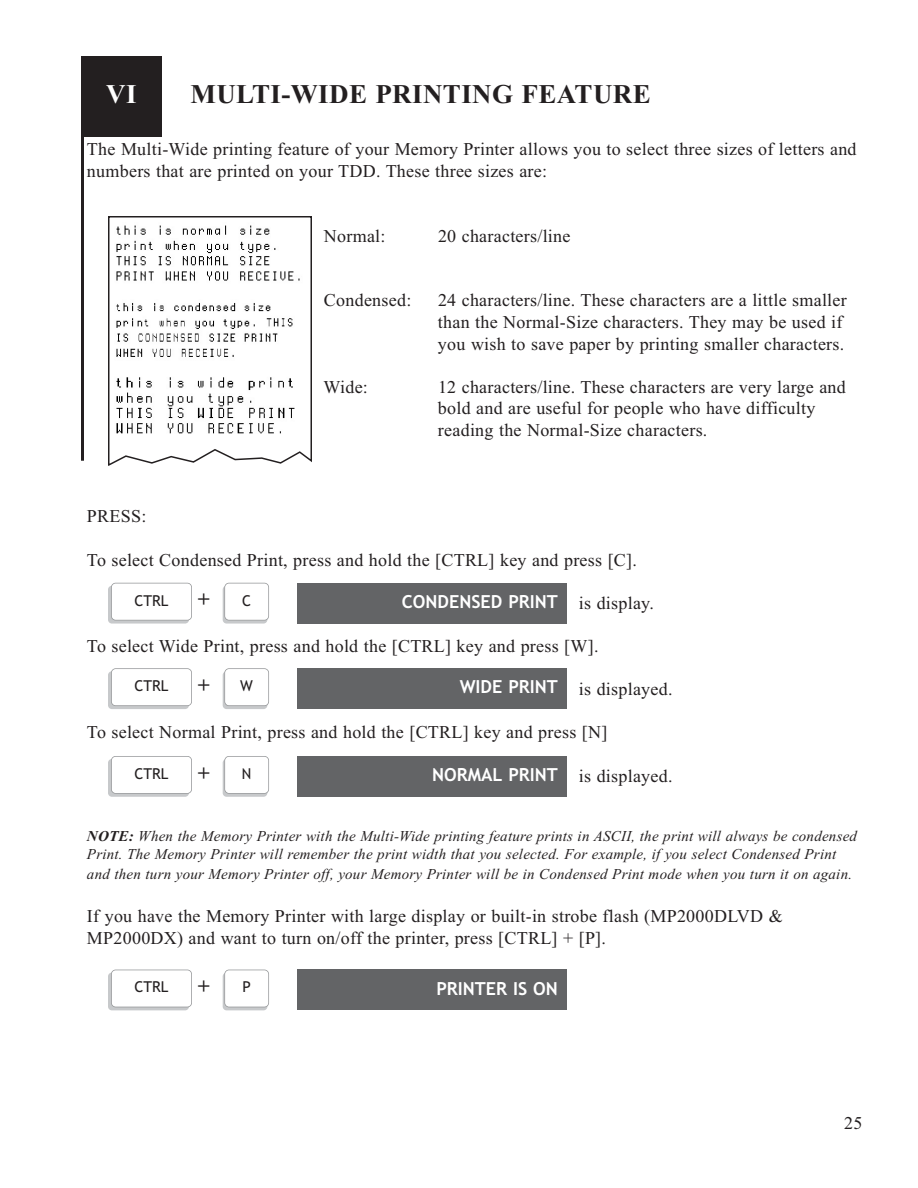
<style>
.page{position:relative;width:918px;height:1188px;background:#fff}
.page>*{position:absolute;margin:0;border:0;box-sizing:border-box;transform-origin:0 0}
.t1{font:700 27px "Times New Roman";letter-spacing:.015em;color:#231f20}
.t2{font:700 27px "Times New Roman";color:#fff}
.t3{font:700 21px "Times New Roman";color:#231f20}
.t4{font:18px/21.6px "Times New Roman";letter-spacing:.015em;color:#231f20}
.t5{font:700 18px "Trebuchet MS";color:#fff}
.t6{font:italic 15px/18px "Times New Roman";letter-spacing:.015em;color:#231f20}
.t7{font:15px "Trebuchet MS";color:#231f20}
.s1{font-weight:700}
</style>
<div class="page">
<div style="left:81px;top:56px;width:81px;height:81px;background:#231f20"></div>
<hr style="left:81px;top:83px;width:3px;height:378px;background:#231f20">
<svg style="left:108px;top:216px;width:204px;height:250px"></svg>
<div style="left:108px;top:586px;width:81px;height:38px;background:#c7c9cb;border-radius:4px"></div>
<div style="left:111px;top:583px;width:81px;height:37px;background:#fff;border-radius:4px"></div>
<div style="left:111px;top:583px;width:81px;height:38px;border:2px solid #949698;border-radius:5px"></div>
<div style="left:223px;top:586px;width:44px;height:38px;background:#c7c9cb;border-radius:4px"></div>
<div style="left:225px;top:583px;width:44px;height:37px;background:#fff;border-radius:4px"></div>
<div style="left:224px;top:583px;width:45px;height:38px;border:2px solid #949698;border-radius:5px"></div>
<div style="left:297px;top:583px;width:270px;height:41px;background:#636466"></div>
<div style="left:108px;top:671px;width:81px;height:38px;background:#c7c9cb;border-radius:4px"></div>
<div style="left:111px;top:669px;width:81px;height:37px;background:#fff;border-radius:4px"></div>
<div style="left:111px;top:668px;width:81px;height:38px;border:2px solid #949698;border-radius:5px"></div>
<div style="left:223px;top:671px;width:44px;height:38px;background:#c7c9cb;border-radius:4px"></div>
<div style="left:225px;top:669px;width:44px;height:37px;background:#fff;border-radius:4px"></div>
<div style="left:224px;top:668px;width:45px;height:38px;border:2px solid #949698;border-radius:5px"></div>
<div style="left:297px;top:668px;width:270px;height:41px;background:#636466"></div>
<div style="left:108px;top:759px;width:81px;height:38px;background:#c7c9cb;border-radius:4px"></div>
<div style="left:111px;top:756px;width:81px;height:37px;background:#fff;border-radius:4px"></div>
<div style="left:111px;top:756px;width:81px;height:38px;border:2px solid #949698;border-radius:5px"></div>
<div style="left:223px;top:759px;width:44px;height:38px;background:#c7c9cb;border-radius:4px"></div>
<div style="left:225px;top:756px;width:44px;height:37px;background:#fff;border-radius:4px"></div>
<div style="left:224px;top:756px;width:45px;height:38px;border:2px solid #949698;border-radius:5px"></div>
<div style="left:297px;top:756px;width:270px;height:41px;background:#636466"></div>
<svg style="left:108px;top:973px;width:81px;height:37px"></svg>
<div style="left:111px;top:970px;width:81px;height:37px;background:#fff;border-radius:4px"></div>
<div style="left:111px;top:970px;width:81px;height:37px;border:2px solid #949698;border-radius:5px"></div>
<svg style="left:223px;top:973px;width:44px;height:37px"></svg>
<div style="left:225px;top:970px;width:44px;height:37px;background:#fff;border-radius:4px"></div>
<div style="left:224px;top:970px;width:45px;height:37px;border:2px solid #949698;border-radius:5px"></div>
<div style="left:297px;top:970px;width:270px;height:40px;background:#636466"></div>
<img style="left:115px;top:223px;width:189px;height:220px">
<h1 class="t2" style="left:106px;top:85px;width:32px">VI</h1>
<h1 class="t1" style="left:190px;top:85px;width:462px">MULTI-WIDE PRINTING FEATURE</h1>
<p class="t4" style="left:87px;top:140px;width:771px">The Multi-Wide printing feature of your Memory Printer allows you to select three sizes of letters and numbers that are printed on your TDD. These three sizes are:</p>
<p class="t4" style="left:324px;top:226px;width:63px">Normal:</p>
<p class="t4" style="left:438px;top:226px;width:134px">20 characters/line</p>
<p class="t4" style="left:324px;top:291px;width:89px">Condensed:</p>
<p class="t4" style="left:438px;top:291px;width:410px">24 characters/line. These characters are a little smaller than the Normal-Size characters. They may be used if you wish to save paper by printing smaller characters.</p>
<p class="t4" style="left:324px;top:378px;width:46px">Wide:</p>
<p class="t4" style="left:438px;top:378px;width:409px">12 characters/line. These characters are very large and bold and are useful for people who have difficulty reading the Normal-Size characters.</p>
<p class="t4" style="left:87px;top:507px;width:61px">PRESS:</p>
<p class="t4" style="left:87px;top:550px;width:551px">To select Condensed Print, press and hold the [CTRL] key and press [C].</p>
<p class="t4" style="left:579px;top:594px;width:76px">is display.</p>
<p class="t4" style="left:87px;top:637px;width:513px">To select Wide Print, press and hold the [CTRL] key and press [W].</p>
<p class="t4" style="left:579px;top:680px;width:95px">is displayed.</p>
<p class="t4" style="left:87px;top:723px;width:522px">To select Normal Print, press and hold the [CTRL] key and press [N]</p>
<p class="t4" style="left:579px;top:766px;width:95px">is displayed.</p>
<p class="t7" style="left:134px;top:595px;width:36px">CTRL</p>
<p class="t3" style="left:198px;top:592px;width:13px">+</p>
<p class="t7" style="left:242px;top:595px;width:10px">C</p>
<p class="t5" style="left:402px;top:595px;width:158px">CONDENSED PRINT</p>
<p class="t7" style="left:134px;top:680px;width:36px">CTRL</p>
<p class="t3" style="left:198px;top:678px;width:13px">+</p>
<p class="t7" style="left:240px;top:680px;width:14px">W</p>
<p class="t5" style="left:460px;top:680px;width:100px">WIDE PRINT</p>
<p class="t7" style="left:134px;top:768px;width:36px">CTRL</p>
<p class="t3" style="left:198px;top:766px;width:13px">+</p>
<p class="t7" style="left:242px;top:768px;width:11px">N</p>
<p class="t5" style="left:432px;top:768px;width:127px">NORMAL PRINT</p>
<p class="t6" style="left:87px;top:828px;width:772px"><span class="s1">NOTE:</span> When the Memory Printer with the Multi-Wide printing feature prints in ASCII, the print will always be condensed<br>Print. The Memory Printer will remember the print width that you selected. For example, if you select Condensed Print</p>
<p class="t6" style="left:87px;top:866px;width:767px">and then turn your Memory Printer off, your Memory Printer will be in Condensed Print mode when you turn it on again.</p>
<p class="t4" style="left:87px;top:907px;width:697px">If you have the Memory Printer with large display or built-in strobe flash (MP2000DLVD &amp;<br>MP2000DX) and want to turn on/off the printer, press [CTRL] + [P].</p>
<p class="t7" style="left:134px;top:981px;width:36px">CTRL</p>
<p class="t3" style="left:198px;top:979px;width:13px">+</p>
<p class="t7" style="left:243px;top:981px;width:10px">P</p>
<p class="t5" style="left:436px;top:981px;width:123px">PRINTER IS ON</p>
<p class="t4" style="left:844px;top:1114px;width:20px">25</p>
</div>
